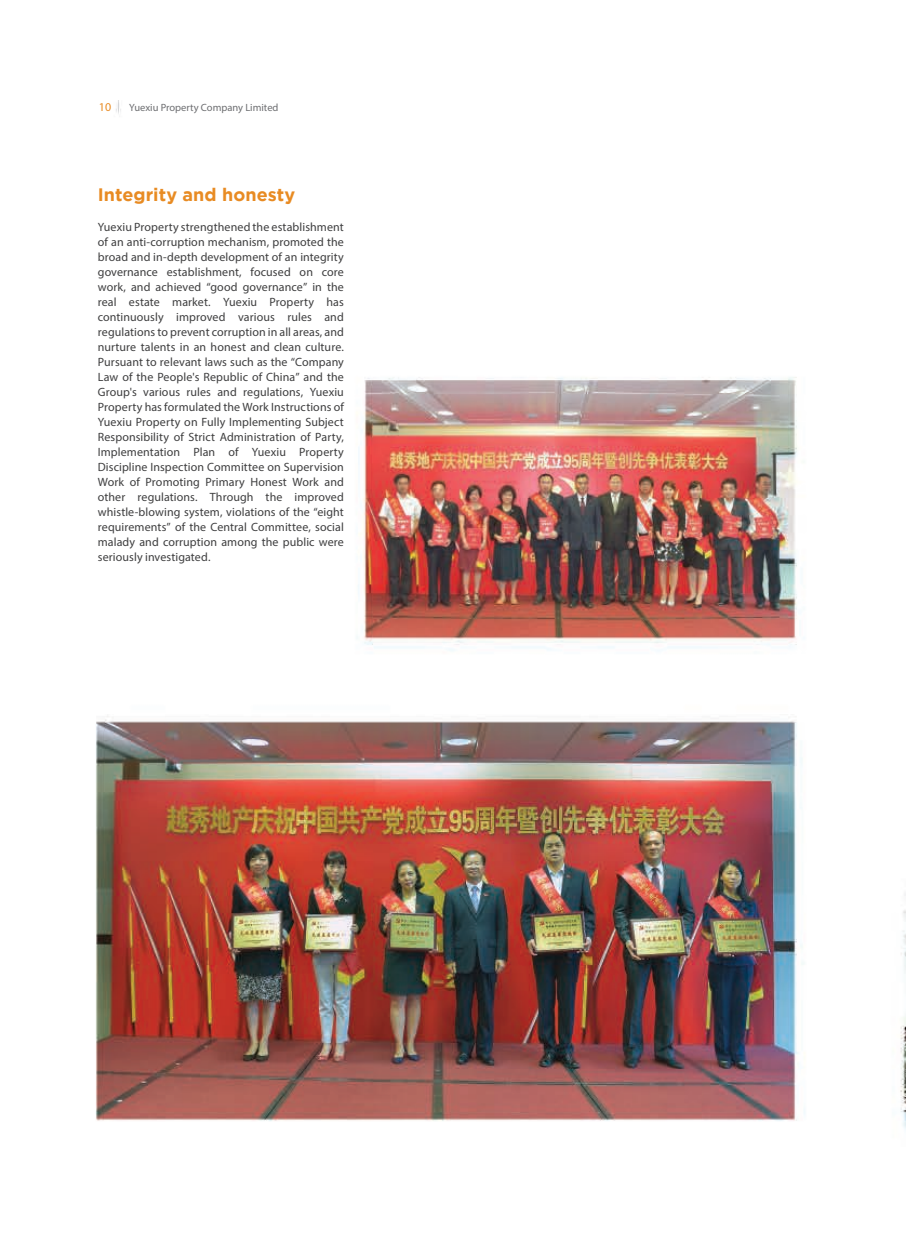
<style>
.page{position:relative;width:906px;height:1238px;background:#fff}
.page>*{position:absolute;margin:0;border:0;box-sizing:border-box;transform-origin:0 0}
.t1{font:700 18px "Gotham";color:#e88b23}
.t2{font:12px/15px "Myriad Pro";letter-spacing:.01em;color:#3e3e3f;text-align:justify}
.t3{font:12px "Myriad Pro";color:#e88b23}
.t4{font:10.5px "Myriad Pro";color:#6d6e71}
</style>
<div class="page">
<img style="left:96px;top:101px;width:810px;height:1029px">
<p class="t3" style="left:99px;top:99px;width:14px">10</p>
<p class="t4" style="left:129px;top:101px;width:151px">Yuexiu Property Company Limited</p>
<p class="t1" style="left:98px;top:184px;width:199px">Integrity and honesty</p>
<p class="t2" style="left:98px;top:219px;width:247px">Yuexiu Property strengthened the establishment of an anti-corruption mechanism, promoted the broad and in-depth development of an integrity governance establishment, focused on core work, and achieved “good governance” in the real estate market. Yuexiu Property has continuously improved various rules and regulations to prevent corruption in all areas, and nurture talents in an honest and clean culture.<br>Pursuant to relevant laws such as the “Company Law of the People's Republic of China” and the Group's various rules and regulations, Yuexiu Property has formulated the Work Instructions of Yuexiu Property on Fully Implementing Subject Responsibility of Strict Administration of Party, Implementation Plan of Yuexiu Property Discipline Inspection Committee on Supervision Work of Promoting Primary Honest Work and other regulations. Through the improved whistle-blowing system, violations of the “eight requirements” of the Central Committee, social malady and corruption among the public were seriously investigated.</p>
</div>
